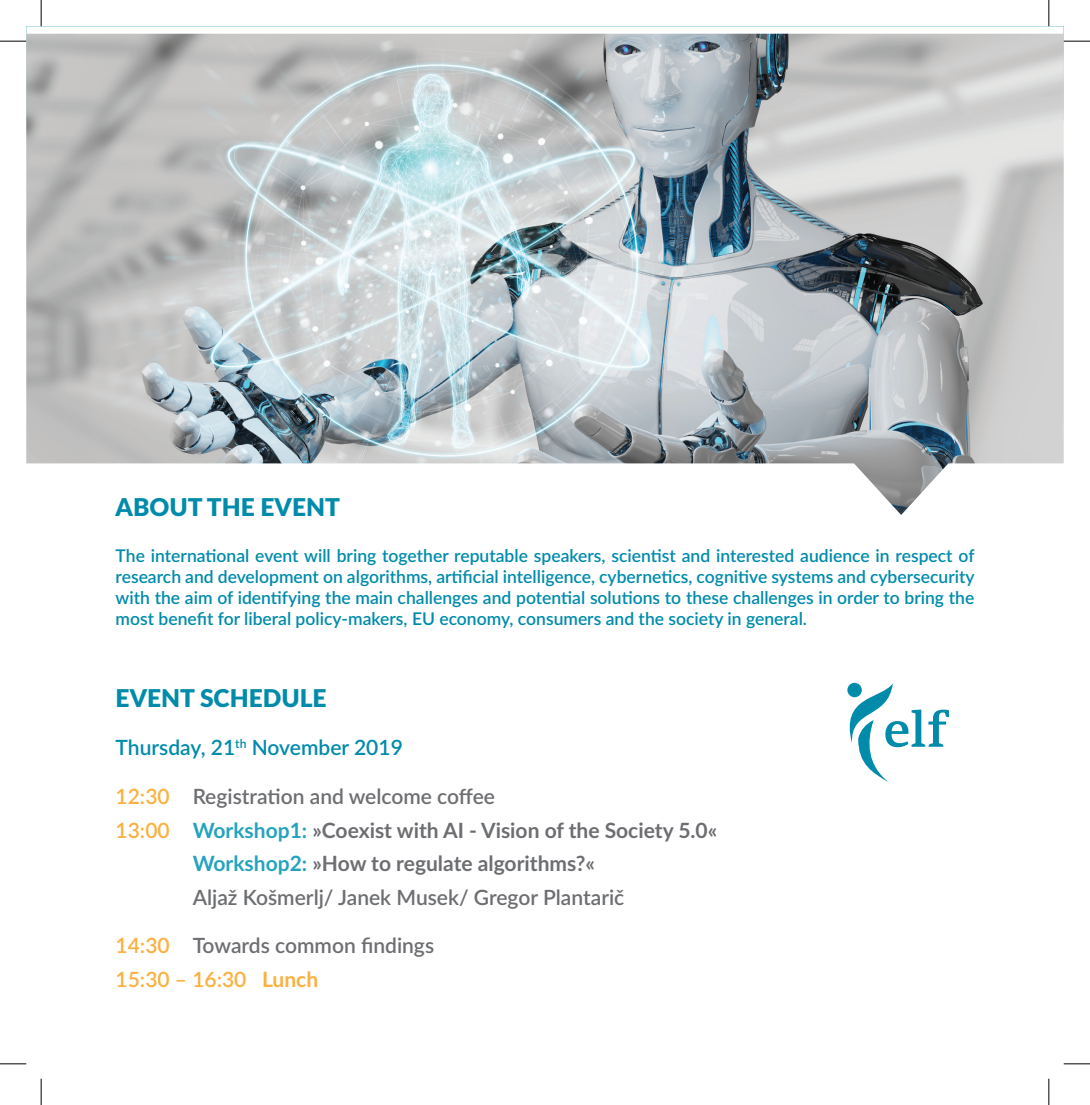
<style>
.page{position:relative;width:1090px;height:1105px;background:#fff}
.page>*{position:absolute;margin:0;border:0;box-sizing:border-box;transform-origin:0 0}
.t1{font:900 24.5px "Lato";color:#008bab}
.t2{font:600 21px/33.6px "Lato";color:#6d6e71}
.t3{font:700 21px "Lato";color:#6d6e71}
.t4{font:600 21px "Lato";color:#008bab}
.t5{font:600 17.5px/21px "Lato";color:#008bab;text-align:justify}
.s1{color:#fbb03f}
.s2{font-weight:600;color:#fbb03f}
.s3{color:#25a3be}
.s4{font-weight:700;color:#fbb03f}
</style>
<div class="page">
<img style="left:26px;top:34px;width:1037px;height:481px">
<svg style="left:847px;top:683px;width:101px;height:99px"></svg>
<svg style="left:0;top:41px;width:26px;height:1px"></svg>
<svg style="left:1063px;top:41px;width:26px;height:1px"></svg>
<svg style="left:0;top:1063px;width:26px;height:1px"></svg>
<svg style="left:1063px;top:1063px;width:26px;height:1px"></svg>
<svg style="left:41px;top:0;width:1px;height:26px"></svg>
<svg style="left:41px;top:1078px;width:1px;height:26px"></svg>
<svg style="left:1048px;top:0;width:1px;height:26px"></svg>
<svg style="left:1048px;top:1078px;width:1px;height:26px"></svg>
<h1 class="t1" style="left:116px;top:493px;width:226px">ABOUT THE EVENT</h1>
<p class="t5" style="left:116px;top:544px;width:860px">The international event will bring together reputable speakers, scientist and interested audience in respect of research and development on algorithms, artificial intelligence, cybernetics, cognitive systems and cybersecurity with the aim of identifying the main challenges and potential solutions to these challenges in order to bring the most benefit for liberal policy-makers, EU economy, consumers and the society in general.</p>
<h1 class="t1" style="left:116px;top:684px;width:212px">EVENT SCHEDULE</h1>
<p class="t4" style="left:116px;top:732px;width:289px">Thursday, 21<sup>th</sup> November 2019</p>
<p class="t2" style="left:116px;top:778px;width:381px"><span class="s1">12:30</span> Registration and welcome coffee</p>
<p class="t3" style="left:116px;top:821px;width:603px"><span class="s2">13:00</span> <span class="s3">Workshop1:</span> »Coexist with AI - Vision of the Society 5.0«</p>
<p class="t3" style="left:193px;top:854px;width:404px"><span class="s3">Workshop2:</span> »How to regulate algorithms?«</p>
<p class="t2" style="left:193px;top:879px;width:433px">Aljaž Košmerlj/ Janek Musek/ Gregor Plantarič</p>
<p class="t2" style="left:116px;top:927px;width:320px"><span class="s1">14:30</span> Towards common findings<br><span class="s1">15:30 – 16:30</span> <span class="s4">Lunch</span></p>
</div>
